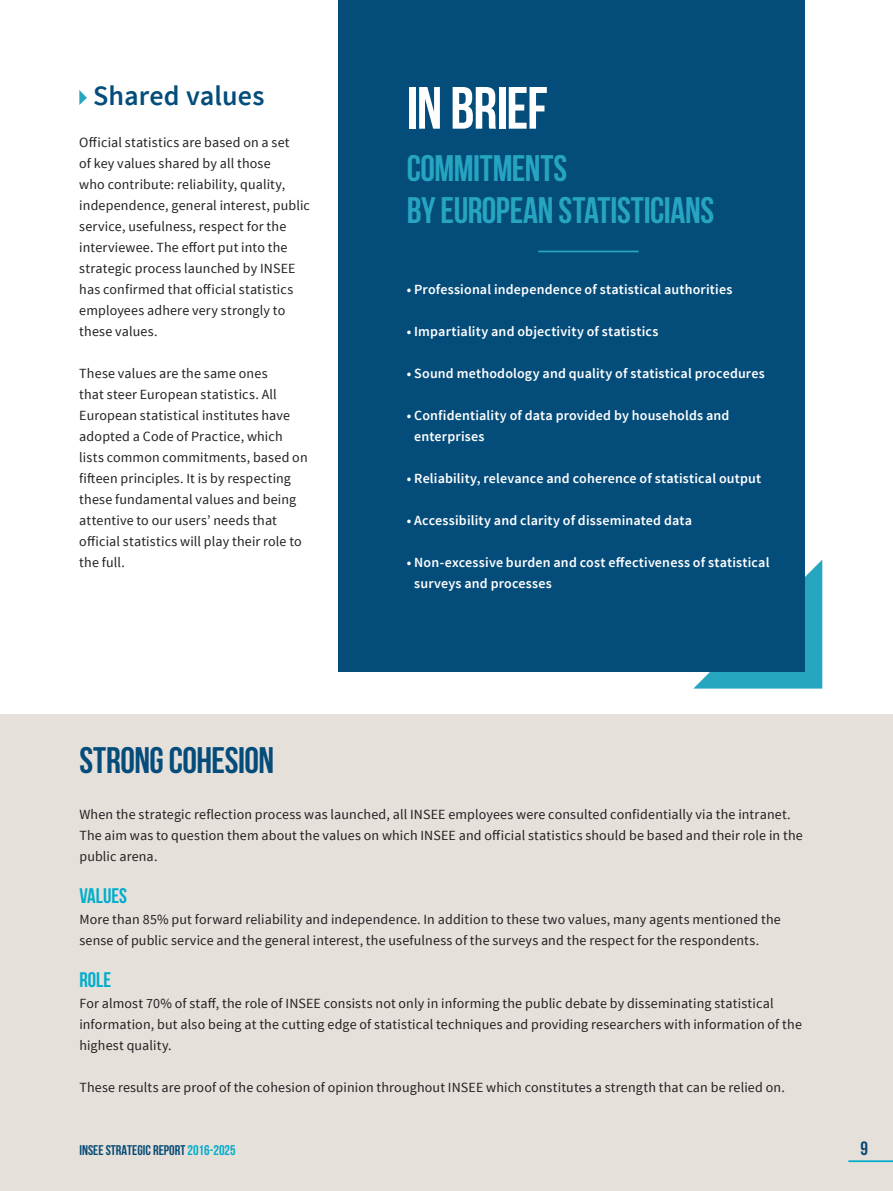
<style>
.page{position:relative;width:893px;height:1191px;background:#fff}
.page>*{position:absolute;margin:0;border:0;box-sizing:border-box;transform-origin:0 0}
.t1{font:700 59.5px "Bebas Neue";letter-spacing:-.02em;color:#fff}
.t2{font:700 36.75px/42px "Bebas Neue";letter-spacing:-.015em;color:#26a5c1}
.t3{font:700 36.75px "Bebas Neue";letter-spacing:-.015em;color:#044c7a}
.t4{font:600 28px "Source Sans Pro";letter-spacing:.005em;color:#044c7a}
.t5{font:700 21px "Bebas Neue";color:#00adcb}
.t6{font:700 19.25px "Bebas Neue";color:#074b74}
.t7{font:14px/21px "Source Sans Pro";letter-spacing:.01em;color:#231f20}
.t8{font:600 14px/21px "Source Sans Pro";letter-spacing:.015em;color:#fff}
.t9{font:700 14px "Bebas Neue";color:#074b74}
.s1{color:#00adcb}
</style>
<div class="page">
<svg style="left:79px;top:90px;width:8px;height:15px"></svg>
<svg style="left:693px;top:560px;width:129px;height:128px;background:#34a8c3"></svg>
<div style="left:339px;top:0;width:466px;height:671px;background:#044c7a"></div>
<hr style="left:538px;top:251px;width:101px;height:1px;background:#26a5c1">
<div style="left:0;top:714px;width:893px;height:477px;background:#e6e0db"></div>
<hr style="left:848px;top:1160px;width:45px;height:2px;background:#00adcb">
<h3 class="t4" style="left:93px;top:78px;width:173px">Shared values</h3>
<p class="t7" style="left:79px;top:132px;width:232px">Official statistics are based on a set<br>of key values shared by all those<br>who contribute: reliability, quality, independence, general interest, public service, usefulness, respect for the interviewee. The effort put into the strategic process launched by INSEE has confirmed that official statistics employees adhere very strongly to these values.</p>
<p class="t7" style="left:79px;top:363px;width:230px">These values are the same ones<br>that steer European statistics. All European statistical institutes have adopted a Code of Practice, which lists common commitments, based on fifteen principles. It is by respecting these fundamental values and being attentive to our users’ needs that official statistics will play their role to the full.</p>
<h2 class="t3" style="left:79px;top:740px;width:196px">STRONG COHESION</h2>
<h1 class="t1" style="left:407px;top:75px;width:142px">IN BRIEF</h1>
<h2 class="t2" style="left:407px;top:147px;width:309px">COMMITMENTS<br>BY EUROPEAN STATISTICIANS</h2>
<p class="t8" style="left:407px;top:279px;width:327px">• Professional independence of statistical authorities</p>
<p class="t8" style="left:407px;top:321px;width:253px">• Impartiality and objectivity of statistics</p>
<p class="t8" style="left:407px;top:363px;width:359px">• Sound methodology and quality of statistical procedures</p>
<p class="t8" style="left:414px;top:405px;width:317px;text-indent:-7px">• Confidentiality of data provided by households and enterprises</p>
<p class="t8" style="left:407px;top:468px;width:356px">• Reliability, relevance and coherence of statistical output</p>
<p class="t8" style="left:407px;top:510px;width:287px">• Accessibility and clarity of disseminated data</p>
<p class="t8" style="left:414px;top:552px;width:357px;text-indent:-7px">• Non-excessive burden and cost effectiveness of statistical surveys and processes</p>
<p class="t7" style="left:79px;top:804px;width:725px">When the strategic reflection process was launched, all INSEE employees were consulted confidentially via the intranet.<br>The aim was to question them about the values on which INSEE and official statistics should be based and their role in the public arena.</p>
<h3 class="t5" style="left:79px;top:884px;width:49px">VALUES</h3>
<p class="t7" style="left:79px;top:909px;width:703px">More than 85% put forward reliability and independence. In addition to these two values, many agents mentioned the sense of public service and the general interest, the usefulness of the surveys and the respect for the respondents.</p>
<h3 class="t5" style="left:79px;top:968px;width:33px">ROLE</h3>
<p class="t7" style="left:79px;top:993px;width:724px">For almost 70% of staff, the role of INSEE consists not only in informing the public debate by disseminating statistical information, but also being at the cutting edge of statistical techniques and providing researchers with information of the highest quality.</p>
<p class="t7" style="left:79px;top:1077px;width:707px">These results are proof of the cohesion of opinion throughout INSEE which constitutes a strength that can be relied on.</p>
<p class="t9" style="left:79px;top:1143px;width:158px">INSEE STRATEGIC REPORT<span class="s1">2016-2025</span></p>
<h3 class="t6" style="left:861px;top:1137px;width:9px">9</h3>
</div>
